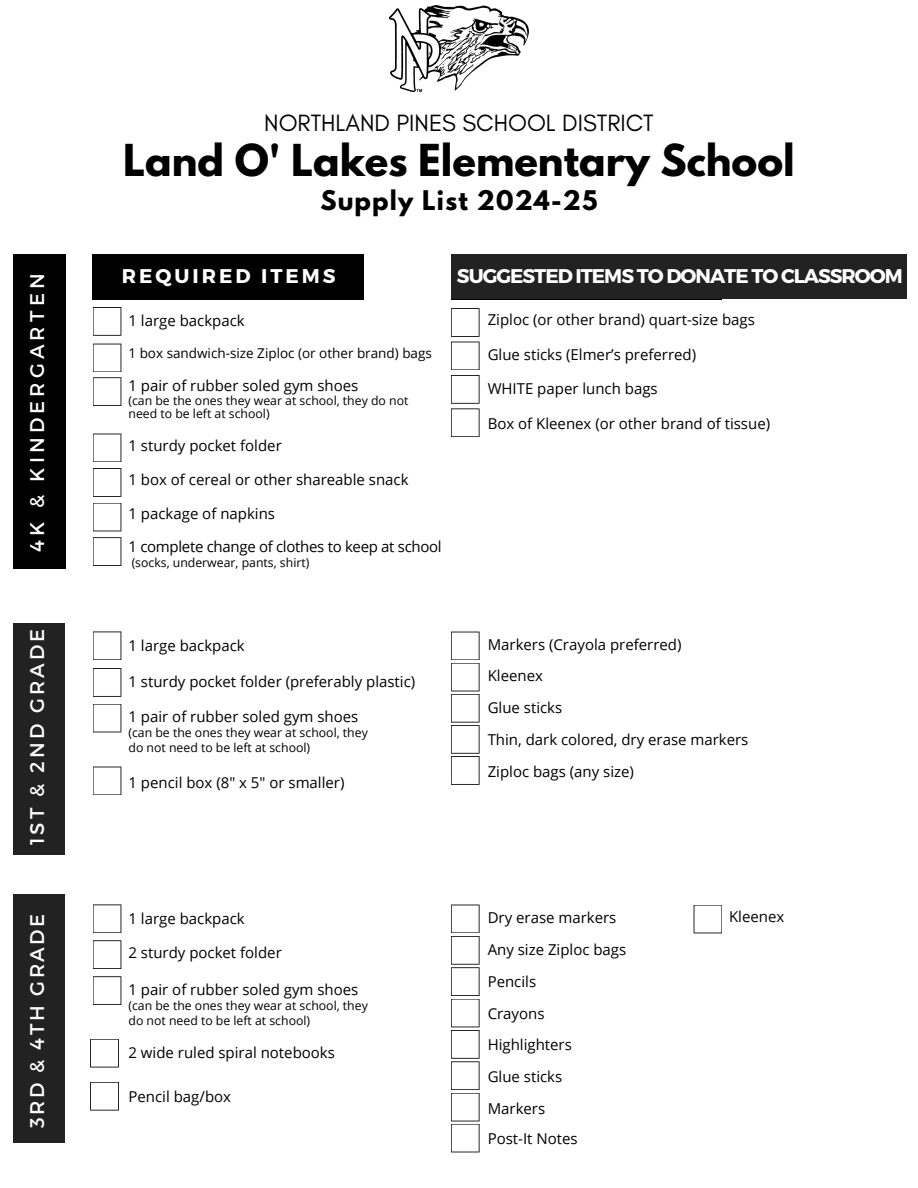
<style>
.page{position:relative;width:918px;height:1188px;background:#fff}
.page>*{position:absolute;margin:0;border:0;box-sizing:border-box;transform-origin:0 0}
.t1{font:700 39px "League Spartan";color:#000}
.t2{font:24px "Glacial Indifference";color:#000}
.t3{font:700 24px "League Spartan";letter-spacing:.05em;color:#000}
.t4{font:700 19.8px "Montserrat";letter-spacing:-.05em;color:#fff}
.t5{font:19.8px "Montserrat";letter-spacing:.21em;color:#fff}
.t6{font:700 19.8px "Montserrat";letter-spacing:.15em;color:#fff}
.t7{font:19.8px "Montserrat";letter-spacing:.15em;color:#fff}
.t8{font:19.8px "Montserrat";letter-spacing:.125em;color:#fff}
.t9{font:15px/31.7px "Open Sans";color:#000}
.t10{font:15px "Open Sans";letter-spacing:-.02em;color:#000}
.t11{font:13.5px "Open Sans";color:#000}
.t12{font:12.3px "Open Sans";color:#000}
</style>
<div class="page">
<div style="left:93px;top:255px;width:271px;height:45px;background:#000"></div>
<svg style="left:93px;top:307px;width:28px;height:29px"></svg>
<svg style="left:93px;top:344px;width:28px;height:62px"></svg>
<svg style="left:93px;top:434px;width:28px;height:28px"></svg>
<img style="left:390px;top:6px;width:138px;height:85px">
<div style="left:13px;top:255px;width:52px;height:314px;background:#000"></div>
<div style="left:451px;top:255px;width:271px;height:45px;background:#000"></div>
<svg style="left:93px;top:468px;width:28px;height:29px"></svg>
<svg style="left:93px;top:503px;width:28px;height:28px"></svg>
<svg style="left:93px;top:537px;width:28px;height:29px"></svg>
<svg style="left:451px;top:308px;width:29px;height:129px"></svg>
<div style="left:13px;top:623px;width:52px;height:231px;background:#222"></div>
<svg style="left:93px;top:631px;width:28px;height:29px"></svg>
<svg style="left:93px;top:668px;width:28px;height:29px"></svg>
<svg style="left:93px;top:704px;width:28px;height:28px"></svg>
<svg style="left:451px;top:632px;width:29px;height:153px"></svg>
<svg style="left:93px;top:767px;width:28px;height:28px"></svg>
<div style="left:13px;top:894px;width:52px;height:248px;background:#222"></div>
<svg style="left:93px;top:904px;width:28px;height:29px"></svg>
<svg style="left:93px;top:940px;width:28px;height:29px"></svg>
<svg style="left:93px;top:976px;width:28px;height:29px"></svg>
<div style="left:451px;top:255px;width:455px;height:44px;background:#222"></div>
<svg style="left:451px;top:905px;width:29px;height:247px"></svg>
<svg style="left:694px;top:905px;width:28px;height:28px"></svg>
<svg style="left:90px;top:1039px;width:29px;height:29px"></svg>
<svg style="left:90px;top:1082px;width:29px;height:29px"></svg>
<h2 class="t5" style="left:24px;top:552px;width:280px;rotate:-90deg">4K &amp; KINDERGARTEN</h2>
<h1 class="t7" style="left:24px;top:845px;width:218px;rotate:-90deg">1ST &amp; 2ND GRADE</h1>
<p class="t8" style="left:24px;top:1128px;width:216px;rotate:-90deg">3RD &amp; 4TH GRADE</p>
<h6 class="t2" style="left:264px;top:108px;width:391px">NORTHLAND PINES SCHOOL DISTRICT</h6>
<p class="t1" style="left:123px;top:141px;width:673px">Land O' Lakes Elementary School</p>
<h6 class="t3" style="left:320px;top:188px;width:279px">Supply List 2024-25</h6>
<h6 class="t6" style="left:122px;top:263px;width:215px">REQUIRED ITEMS</h6>
<h3 class="t9" style="left:129px;top:305px;width:118px">1 large backpack</h3>
<p class="t11" style="left:129px;top:344px;width:305px">1 box sandwich-size Ziploc (or other brand) bags</p>
<h5 class="t9" style="left:129px;top:369px;width:231px">1 pair of rubber soled gym shoes</h5>
<h5 class="t12" style="left:129px;top:392px;width:281px">(can be the ones they wear at school, they do not</h5>
<h5 class="t12" style="left:129px;top:405px;width:143px">need to be left at school)</h5>
<p class="t9" style="left:129px;top:430px;width:155px">1 sturdy pocket folder</p>
<h4 class="t9" style="left:129px;top:463px;width:282px">1 box of cereal or other shareable snack</h4>
<h6 class="t9" style="left:129px;top:497px;width:148px">1 package of napkins</h6>
<p class="t10" style="left:129px;top:536px;width:315px">1 complete change of clothes to keep at school</p>
<p class="t12" style="left:132px;top:554px;width:179px">(socks, underwear, pants, shirt)</p>
<p class="t4" style="left:457px;top:263px;width:447px">SUGGESTED ITEMS TO DONATE TO CLASSROOM</p>
<h6 class="t9" style="left:488px;top:303px;width:269px">Ziploc (or other brand) quart-size bags</h6>
<h6 class="t9" style="left:488px;top:338px;width:210px">Glue sticks (Elmer’s preferred)</h6>
<h6 class="t9" style="left:488px;top:373px;width:172px">WHITE paper lunch bags</h6>
<h6 class="t9" style="left:488px;top:407px;width:284px">Box of Kleenex (or other brand of tissue)</h6>
<h6 class="t9" style="left:129px;top:629px;width:118px">1 large backpack</h6>
<h6 class="t9" style="left:129px;top:666px;width:288px">1 sturdy pocket folder (preferably plastic)</h6>
<h6 class="t9" style="left:129px;top:700px;width:231px">1 pair of rubber soled gym shoes</h6>
<h6 class="t12" style="left:129px;top:724px;width:241px">(can be the ones they wear at school, they</h6>
<p class="t12" style="left:129px;top:739px;width:183px">do not need to be left at school)</p>
<h4 class="t9" style="left:129px;top:766px;width:217px">1 pencil box (8" x 5" or smaller)</h4>
<p class="t9" style="left:488px;top:628px;width:262px">Markers (Crayola preferred)<br>Kleenex<br>Glue sticks<br>Thin, dark colored, dry erase markers<br>Ziploc bags (any size)</p>
<p class="t9" style="left:129px;top:902px;width:118px">1 large backpack</p>
<p class="t9" style="left:129px;top:937px;width:155px">2 sturdy pocket folder</p>
<p class="t9" style="left:129px;top:973px;width:231px">1 pair of rubber soled gym shoes</p>
<h6 class="t12" style="left:129px;top:997px;width:241px">(can be the ones they wear at school, they</h6>
<h6 class="t12" style="left:129px;top:1012px;width:183px">do not need to be left at school)</h6>
<h6 class="t9" style="left:129px;top:1037px;width:208px">2 wide ruled spiral notebooks</h6>
<h6 class="t9" style="left:129px;top:1080px;width:104px">Pencil bag/box</h6>
<p class="t9" style="left:488px;top:902px;width:140px">Dry erase markers<br>Any size Ziploc bags<br>Pencils<br>Crayons<br>Highlighters<br>Glue sticks<br>Markers</p>
<p class="t9" style="left:488px;top:1122px;width:91px">Post-It Notes</p>
<h6 class="t9" style="left:729px;top:901px;width:57px">Kleenex</h6>
</div>
